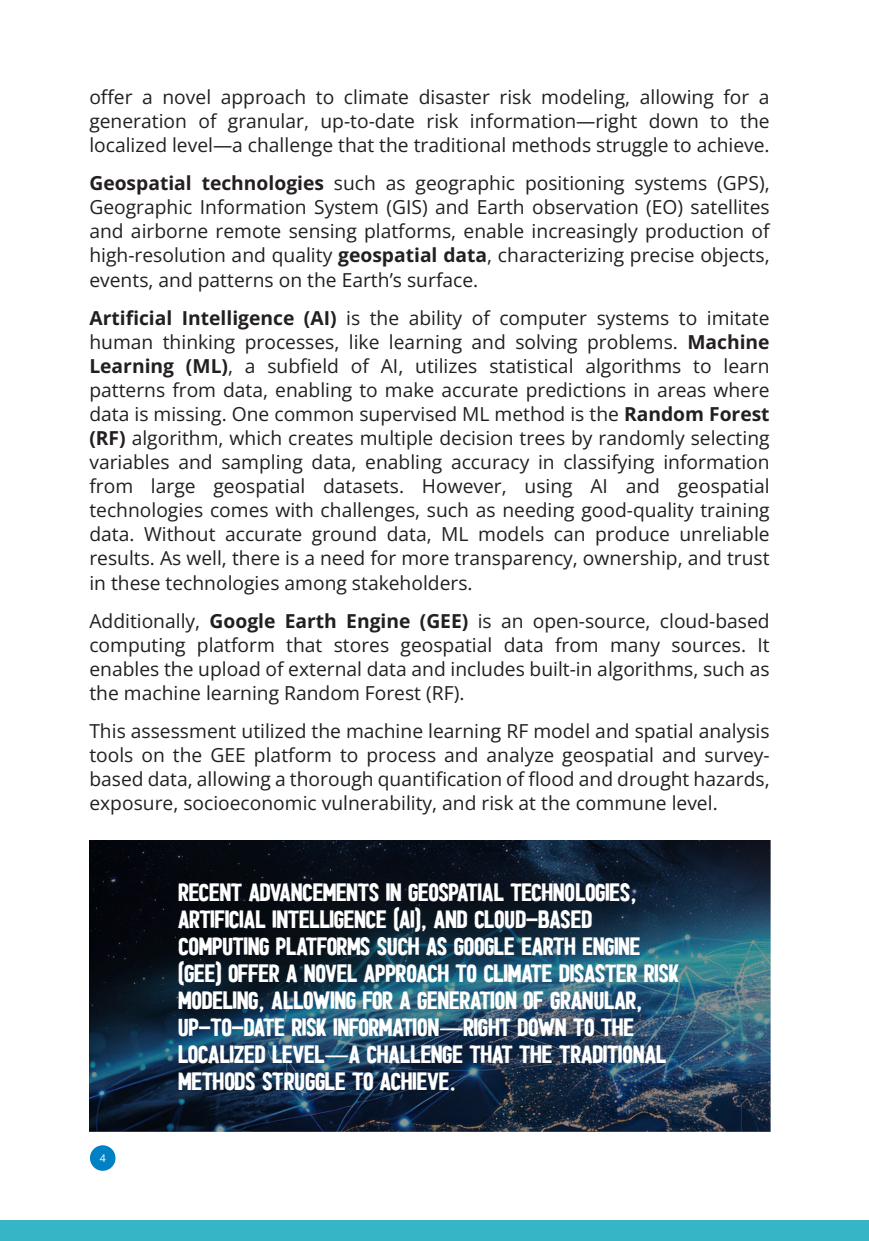
<style>
.page{position:relative;width:869px;height:1241px;background:#fff}
.page>*{position:absolute;margin:0;border:0;box-sizing:border-box;transform-origin:0 0}
.t1{font:24.5px "HALDEN SOLID";color:#fff}
.t2{font:19.25px "Open Sans";color:#231f20}
.t3{font:700 19.25px "Open Sans";color:#231f20}
.t4{font:10.5px "Open Sans";color:#fff}
.s1{font-weight:700}
.s2{font-family:"Open Sans"}
</style>
<div class="page">
<img style="left:89px;top:840px;width:680px;height:291px">
<div style="left:0;top:1219px;width:868px;height:21px;background:#35b5c5"></div>
<div style="left:90px;top:1145px;width:25px;height:25px;background:#0081c3;border-radius:50%"></div>
<p class="t2" style="left:89px;top:83px;width:681px">offer a novel approach to climate disaster risk modeling, allowing for a</p>
<p class="t2" style="left:89px;top:107px;width:681px">generation of granular, up-to-date risk information—right down to the</p>
<p class="t2" style="left:89px;top:131px;width:681px">localized level—a challenge that the traditional methods struggle to achieve.</p>
<p class="t3" style="left:89px;top:170px;width:236px">Geospatial technologies</p>
<p class="t2" style="left:334px;top:170px;width:437px">such as geographic positioning systems (GPS),</p>
<p class="t2" style="left:89px;top:194px;width:681px">Geographic Information System (GIS) and Earth observation (EO) satellites</p>
<p class="t2" style="left:89px;top:218px;width:681px">and airborne remote sensing platforms, enable increasingly production of</p>
<p class="t2" style="left:89px;top:242px;width:681px">high-resolution and quality <span class="s1">geospatial data</span>, characterizing precise objects,</p>
<p class="t2" style="left:89px;top:266px;width:390px">events, and patterns on the Earth’s surface.</p>
<p class="t3" style="left:89px;top:304px;width:249px">Artificial Intelligence (AI)</p>
<p class="t2" style="left:346px;top:304px;width:425px">is the ability of computer systems to imitate</p>
<p class="t2" style="left:89px;top:328px;width:589px">human thinking processes, like learning and solving problems.</p>
<p class="t3" style="left:687px;top:328px;width:84px">Machine</p>
<p class="t2" style="left:89px;top:352px;width:681px"><span class="s1">Learning (ML)</span>, a subfield of AI, utilizes statistical algorithms to learn</p>
<p class="t2" style="left:89px;top:376px;width:681px">patterns from data, enabling to make accurate predictions in areas where</p>
<p class="t2" style="left:89px;top:400px;width:681px">data is missing. One common supervised ML method is the <span class="s1">Random Forest</span></p>
<p class="t2" style="left:89px;top:424px;width:681px"><span class="s1">(RF)</span> algorithm, which creates multiple decision trees by randomly selecting</p>
<p class="t2" style="left:89px;top:448px;width:681px">variables and sampling data, enabling accuracy in classifying information</p>
<p class="t2" style="left:89px;top:472px;width:681px">from large geospatial datasets. However, using AI and geospatial</p>
<p class="t2" style="left:89px;top:496px;width:681px">technologies comes with challenges, such as needing good-quality training</p>
<p class="t2" style="left:89px;top:520px;width:681px">data. Without accurate ground data, ML models can produce unreliable</p>
<p class="t2" style="left:89px;top:544px;width:681px">results. As well, there is a need for more transparency, ownership, and trust</p>
<p class="t2" style="left:89px;top:569px;width:384px">in these technologies among stakeholders.</p>
<p class="t2" style="left:89px;top:607px;width:112px">Additionally,</p>
<p class="t3" style="left:209px;top:607px;width:260px">Google Earth Engine (GEE)</p>
<p class="t2" style="left:477px;top:607px;width:293px">is an open-source, cloud-based</p>
<p class="t2" style="left:89px;top:631px;width:681px">computing platform that stores geospatial data from many sources. It</p>
<p class="t2" style="left:89px;top:655px;width:681px">enables the upload of external data and includes built-in algorithms, such as</p>
<p class="t2" style="left:89px;top:679px;width:376px">the machine learning Random Forest (RF).</p>
<p class="t2" style="left:89px;top:717px;width:681px">This assessment utilized the machine learning RF model and spatial analysis</p>
<p class="t2" style="left:89px;top:741px;width:681px">tools on the GEE platform to process and analyze geospatial and survey-</p>
<p class="t2" style="left:89px;top:765px;width:681px">based data, allowing a thorough quantification of flood and drought hazards,</p>
<p class="t2" style="left:89px;top:789px;width:629px">exposure, socioeconomic vulnerability, and risk at the commune level.</p>
<p class="t4" style="left:100px;top:1150px;width:8px">4</p>
<p class="t1" style="left:178px;top:882px;width:459px">RECENT ADVANCEMENTS IN GEOSPATIAL TECHNOLOGIES,</p>
<p class="t1" style="left:178px;top:909px;width:415px">ARTIFICIAL INTELLIGENCE (AI), AND CLOUD-BASED</p>
<p class="t1" style="left:178px;top:936px;width:463px">COMPUTING PLATFORMS SUCH AS GOOGLE EARTH ENGINE</p>
<p class="t1" style="left:178px;top:963px;width:501px">(GEE) OFFER A NOVEL APPROACH TO CLIMATE DISASTER RISK</p>
<p class="t1" style="left:178px;top:990px;width:465px">MODELING, ALLOWING FOR A GENERATION OF GRANULAR,</p>
<p class="t1" style="left:178px;top:1017px;width:457px">UP-TO-DATE RISK INFORMATION<span class="s2">—</span>RIGHT DOWN TO THE</p>
<p class="t1" style="left:178px;top:1044px;width:489px">LOCALIZED LEVEL<span class="s2">—</span>A CHALLENGE THAT THE TRADITIONAL</p>
<p class="t1" style="left:178px;top:1070px;width:279px">METHODS STRUGGLE TO ACHIEVE.</p>
</div>
